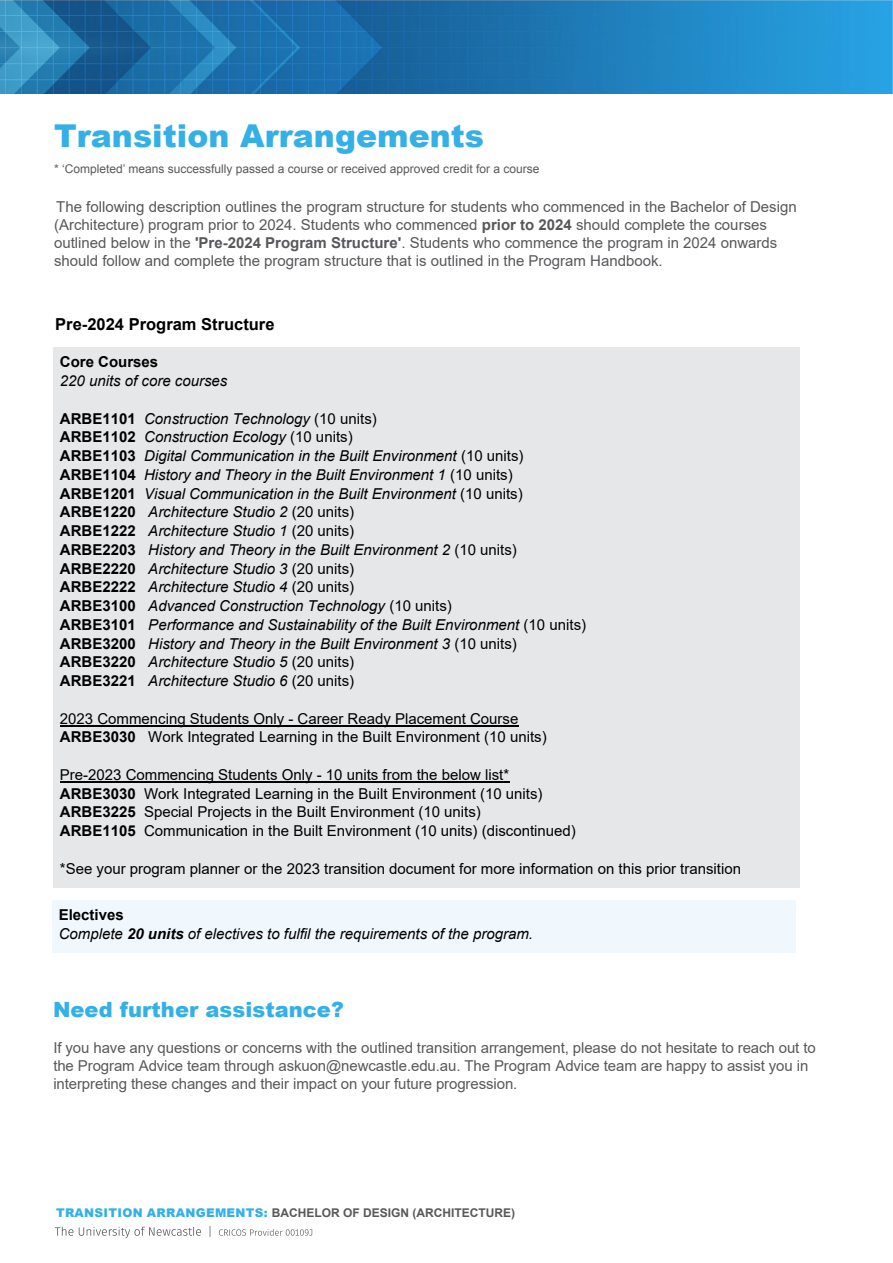
<style>
.page{position:relative;width:893px;height:1263px;background:#fff}
.page>*{position:absolute;margin:0;border:0;box-sizing:border-box;transform-origin:0 0}
.t1{font:900 31.5px "Arial";color:#35b0e6}
.t2{font:900 21px "Arial";letter-spacing:.005em;color:#35b0e6}
.t3{font:700 16.5px "Arial";color:#000}
.Paragraph__course_code{font:italic 15px/18.8px "Arial";color:#000}
.Paragraph__course_code-2{font:15px/18.8px "Arial";color:#000}
.t4{font:15px/18px "Arial";color:#57585b}
.t5{font:15px/18px "Arial";letter-spacing:-.005em;color:#58595b}
.t6{font:12px "Arial";color:#58595b}
.Footer__P{font:700 12px "Arial";color:#58595b}
.s1{font-weight:700}
.s2{font-weight:700;font-style:normal}
.s3{font-style:normal}
.s4{font-weight:900;color:#35b0e6}
</style>
<div class="page">
<img style="left:1px;top:1px;width:891px;height:93px">
<div style="left:53px;top:347px;width:746px;height:540px;background:#e6e7e8"></div>
<div style="left:52px;top:900px;width:743px;height:53px;background:#f0f7fd"></div>
<svg style="left:55px;top:1226px;width:257px;height:12px"></svg>
<hr style="left:60px;top:726px;width:458px;height:1px;background:#000">
<hr style="left:60px;top:782px;width:449px;height:1px;background:#000">
<h1 class="t1" style="left:54px;top:113px;width:432px">Transition Arrangements</h1>
<p class="t6" style="left:54px;top:161px;width:487px">* ‘Completed’ means successfully passed a course or received approved credit for a course</p>
<p class="t4" style="left:54px;top:198px;width:744px">The following description outlines the program structure for students who commenced in the Bachelor of Design (Architecture) program prior to 2024. Students who commenced <span class="s1">prior to 2024</span> should complete the courses outlined below in the <span class="s1">'Pre-2024 Program Structure'</span>. Students who commence the program in 2024 onwards should follow and complete the program structure that is outlined in the Program Handbook.</p>
<p class="t3" style="left:55px;top:313px;width:221px">Pre-2024 Program Structure</p>
<p class="Paragraph__course_code" style="left:60px;top:353px;width:169px"><span class="s2">Core Courses<br></span>220 units of core courses</p>
<p class="Paragraph__course_code" style="left:60px;top:409px;width:528px"><span class="s2">ARBE1101</span> Construction Technology <span class="s3">(10 units)<br></span><span class="s2">ARBE1102</span> Construction Ecology <span class="s3">(10 units)<br></span><span class="s2">ARBE1103</span> Digital Communication in the Built Environment <span class="s3">(10 units)<br></span><span class="s2">ARBE1104</span> History and Theory in the Built Environment 1 <span class="s3">(10 units)<br></span><span class="s2">ARBE1201</span> Visual Communication in the Built Environment <span class="s3">(10 units)<br></span><span class="s2">ARBE1220</span> Architecture Studio 2 <span class="s3">(20 units)<br></span><span class="s2">ARBE1222</span> Architecture Studio 1 <span class="s3">(20 units)<br></span><span class="s2">ARBE2203</span> History and Theory in the Built Environment 2 <span class="s3">(10 units)<br></span><span class="s2">ARBE2220</span> Architecture Studio 3 <span class="s3">(20 units)<br></span><span class="s2">ARBE2222</span> Architecture Studio 4 <span class="s3">(20 units)<br></span><span class="s2">ARBE3100</span> Advanced Construction Technology <span class="s3">(10 units)<br></span><span class="s2">ARBE3101</span> Performance and Sustainability of the Built Environment <span class="s3">(10 units)<br></span><span class="s2">ARBE3200</span> History and Theory in the Built Environment 3 <span class="s3">(10 units)<br></span><span class="s2">ARBE3220</span> Architecture Studio 5 <span class="s3">(20 units)<br></span><span class="s2">ARBE3221</span> Architecture Studio 6 <span class="s3">(20 units)</span></p>
<p class="Paragraph__course_code-2" style="left:60px;top:709px;width:488px">2023 Commencing Students Only - Career Ready Placement Course<br><span class="s1">ARBE3030</span> Work Integrated Learning in the Built Environment (10 units)</p>
<p class="Paragraph__course_code-2" style="left:60px;top:765px;width:518px">Pre-2023 Commencing Students Only - 10 units from the below list* <span class="s1">ARBE3030</span> Work Integrated Learning in the Built Environment (10 units)<br><span class="s1">ARBE3225</span> Special Projects in the Built Environment (10 units)<br><span class="s1">ARBE1105</span> Communication in the Built Environment (10 units) (discontinued)</p>
<p class="Paragraph__course_code-2" style="left:60px;top:859px;width:683px">*See your program planner or the 2023 transition document for more information on this prior transition</p>
<p class="Paragraph__course_code" style="left:59px;top:906px;width:476px"><span class="s2">Electives<br></span>Complete <span class="s1">20 units</span> of electives to fulfil the requirements of the program.</p>
<h2 class="t2" style="left:53px;top:995px;width:292px">Need further assistance?</h2>
<p class="t5" style="left:53px;top:1038px;width:764px">If you have any questions or concerns with the outlined transition arrangement, please do not hesitate to reach out to the Program Advice team through askuon@newcastle.edu.au. The Program Advice team are happy to assist you in interpreting these changes and their impact on your future progression.</p>
<p class="Footer__P" style="left:56px;top:1204px;width:461px"><span class="s4">TRANSITION ARRANGEMENTS:</span> BACHELOR OF DESIGN (ARCHITECTURE)</p>
</div>
